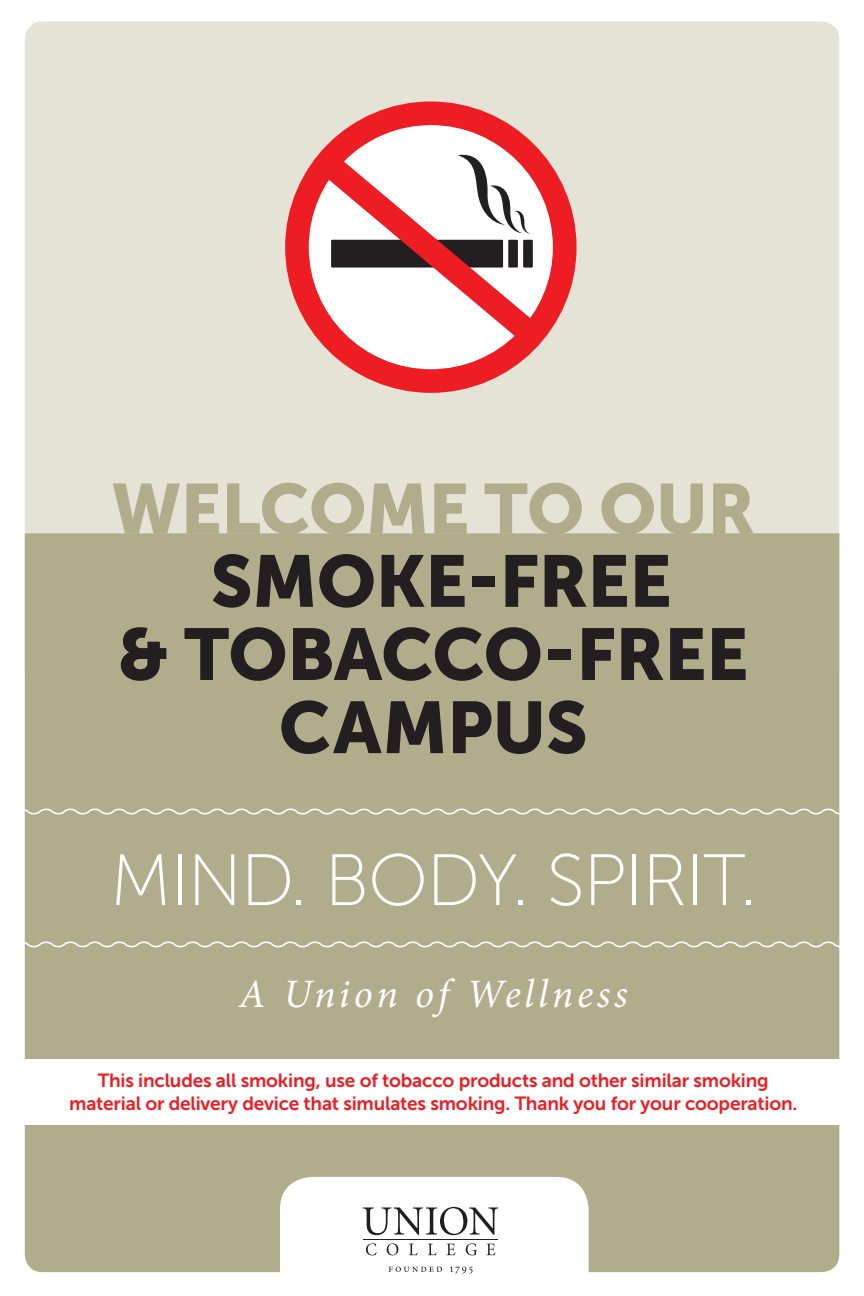
<style>
.page{position:relative;width:864px;height:1296px;background:#fff}
.page>*{position:absolute;margin:0;border:0;box-sizing:border-box;transform-origin:0 0}
.t1{font:72.6px/73.2px "Museo Sans 900";letter-spacing:-.01em;color:#231f20;text-align:center}
.t2{font:72.6px "Museo Sans 100";letter-spacing:-.02em;color:#fff}
.t3{font:70.15px "Museo Sans 900";letter-spacing:-.01em;color:#b0ac8c}
.t4{font:italic 40.4px "Minion Pro";letter-spacing:.09em;color:#fff}
.t5{font:19px/23px "Museo Sans 700";letter-spacing:-.01em;color:#ee1d23;text-align:center}
</style>
<div class="page">
<div style="left:25px;top:22px;width:814px;height:666px;background:#e4e3d6;border-radius:18px"></div>
<div style="left:25px;top:533px;width:814px;height:739px;background:#b0ac8c"></div>
<svg style="left:280px;top:1177px;width:309px;height:97px"></svg>
<div style="left:285px;top:101px;width:292px;height:292px;border:24px solid #ee1d23;border-radius:50%"></div>
<svg style="left:295px;top:130px;width:270px;height:238px;background:#e6aaab"></svg>
<svg style="left:24px;top:806px;width:816px;height:11px;background:#bcb99e"></svg>
<svg style="left:24px;top:939px;width:816px;height:11px;background:#bcb99e"></svg>
<div style="left:15px;top:1059px;width:832px;height:65px;background:#fff"></div>
<p class="t3" style="left:111px;top:469px;width:646px">WELCOME TO OUR</p>
<p class="t1" style="left:118px;top:545px;width:632px">SMOKE-FREE<br>&amp; TOBACCO-FREE<br>CAMPUS</p>
<p class="t2" style="left:110px;top:842px;width:648px">MIND. BODY. SPIRIT.</p>
<p class="t4" style="left:239px;top:967px;width:390px">A Union of Wellness</p>
<p class="t5" style="left:69px;top:1068px;width:730px">This includes all smoking, use of tobacco products and other similar smoking material or delivery device that simulates smoking. Thank you for your cooperation.</p>
</div>
